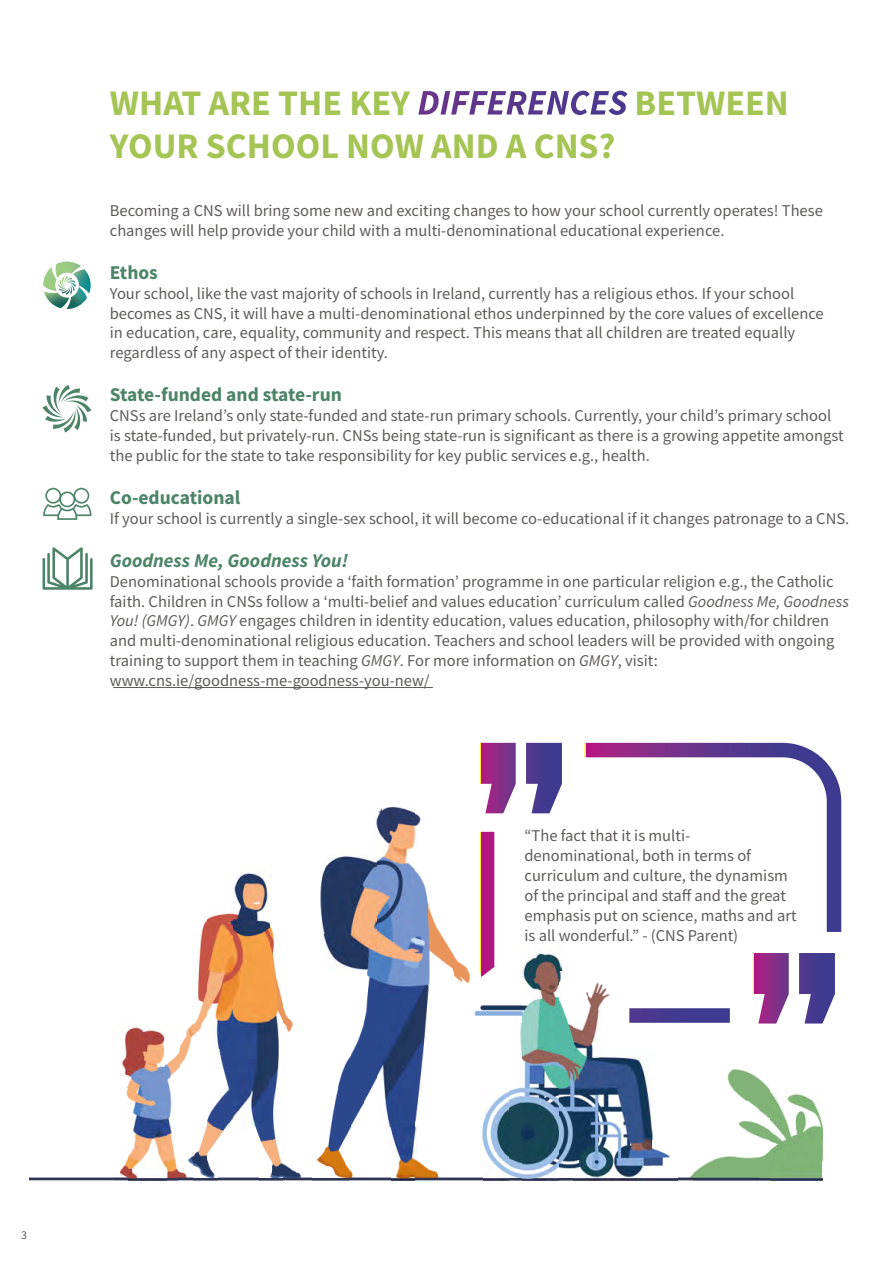
<style>
.page{position:relative;width:893px;height:1263px;background:#fff}
.page>*{position:absolute;margin:0;border:0;box-sizing:border-box;transform-origin:0 0}
.t1{font:700 36px/43.2px "Source Sans Pro";color:#a4c454}
.t2{font:700 19.5px "Source Sans Pro";color:#4c8467}
.t3{font:italic 700 19.5px "Source Sans Pro";color:#4c8467}
.t4{font:16.5px/19.8px "Source Sans Pro";color:#5f5a5a}
.t5{font:12px "Source Sans Pro";color:#5f5a5a}
.s1{font-style:italic;color:#fff}
.s2{font-style:italic}
</style>
<div class="page">
<hr style="left:113px;top:687px;width:320px;height:1px;background:#5f5a5a">
<svg style="left:43px;top:488px;width:49px;height:32px"></svg>
<svg style="left:43px;top:385px;width:48px;height:47px"></svg>
<img style="left:376px;top:808px;width:40px;height:320px">
<img style="left:415px;top:808px;width:6px;height:21px">
<img style="left:323px;top:854px;width:54px;height:118px">
<img style="left:232px;top:873px;width:39px;height:255px">
<img style="left:320px;top:867px;width:4px;height:66px">
<img style="left:415px;top:867px;width:15px;height:262px">
<img style="left:206px;top:913px;width:26px;height:136px">
<img style="left:429px;top:906px;width:12px;height:79px">
<img style="left:193px;top:921px;width:13px;height:115px">
<img style="left:271px;top:927px;width:13px;height:253px">
<img style="left:441px;top:935px;width:14px;height:42px">
<img style="left:455px;top:957px;width:13px;height:26px">
<img style="left:521px;top:1023px;width:39px;height:157px">
<img style="left:468px;top:958px;width:12px;height:25px">
<img style="left:363px;top:971px;width:14px;height:144px">
<img style="left:284px;top:1009px;width:9px;height:23px">
<img style="left:474px;top:1010px;width:6px;height:6px">
<img style="left:560px;top:1023px;width:13px;height:157px">
<img style="left:573px;top:1023px;width:27px;height:157px">
<img style="left:122px;top:1026px;width:44px;height:51px">
<img style="left:180px;top:1024px;width:13px;height:41px">
<img style="left:351px;top:1023px;width:13px;height:104px">
<img style="left:520px;top:1024px;width:1px;height:23px">
<img style="left:166px;top:1050px;width:14px;height:130px">
<img style="left:219px;top:1049px;width:13px;height:88px">
<img style="left:337px;top:1055px;width:14px;height:125px">
<img style="left:600px;top:1057px;width:53px;height:123px">
<img style="left:727px;top:1069px;width:30px;height:19px">
<img style="left:126px;top:1075px;width:41px;height:105px">
<img style="left:509px;top:1087px;width:12px;height:93px">
<img style="left:757px;top:1077px;width:13px;height:103px">
<img style="left:126px;top:1088px;width:1px;height:15px">
<img style="left:206px;top:1101px;width:13px;height:79px">
<img style="left:324px;top:1088px;width:14px;height:92px">
<img style="left:481px;top:1091px;width:28px;height:89px">
<img style="left:732px;top:1088px;width:26px;height:13px">
<img style="left:770px;top:1090px;width:53px;height:90px">
<img style="left:745px;top:1101px;width:13px;height:40px">
<img style="left:193px;top:1128px;width:13px;height:52px">
<img style="left:738px;top:1120px;width:7px;height:10px">
<img style="left:256px;top:1128px;width:16px;height:12px">
<img style="left:389px;top:1128px;width:27px;height:52px">
<img style="left:259px;top:1140px;width:13px;height:40px">
<img style="left:311px;top:1151px;width:13px;height:29px">
<img style="left:652px;top:1140px;width:26px;height:40px">
<img style="left:114px;top:1154px;width:13px;height:26px">
<img style="left:179px;top:1154px;width:14px;height:26px">
<img style="left:284px;top:1164px;width:13px;height:16px">
<img style="left:415px;top:1154px;width:14px;height:26px">
<img style="left:692px;top:1154px;width:66px;height:26px">
<img style="left:29px;top:1177px;width:85px;height:3px">
<img style="left:218px;top:1166px;width:41px;height:14px">
<img style="left:297px;top:1172px;width:14px;height:8px">
<img style="left:350px;top:1166px;width:40px;height:14px">
<img style="left:429px;top:1166px;width:53px;height:14px">
<img style="left:678px;top:1175px;width:14px;height:5px">
<img style="left:43px;top:261px;width:48px;height:48px">
<img style="left:58px;top:276px;width:18px;height:19px">
<svg style="left:480px;top:832px;width:250px;height:191px"></svg>
<svg style="left:584px;top:743px;width:257px;height:189px"></svg>
<svg style="left:480px;top:743px;width:82px;height:70px"></svg>
<svg style="left:753px;top:953px;width:82px;height:70px"></svg>
<svg style="left:43px;top:547px;width:50px;height:43px"></svg>
<h1 class="t1" style="left:110px;top:80px;width:680px">WHAT ARE THE KEY <span class="s1">DIFFERENCES</span> BETWEEN<br>YOUR SCHOOL NOW AND A CNS?</h1>
<p class="t4" style="left:110px;top:201px;width:715px">Becoming a CNS will bring some new and exciting changes to how your school currently operates! These changes will help provide your child with a multi-denominational educational experience.</p>
<p class="t2" style="left:110px;top:259px;width:50px">Ethos</p>
<p class="t4" style="left:110px;top:283px;width:715px">Your school, like the vast majority of schools in Ireland, currently has a religious ethos. If your school becomes as CNS, it will have a multi-denominational ethos underpinned by the core values of excellence in education, care, equality, community and respect. This means that all children are treated equally regardless of any aspect of their identity.</p>
<p class="t2" style="left:110px;top:382px;width:234px">State-funded and state-run</p>
<p class="t4" style="left:110px;top:406px;width:735px">CNSs are Ireland’s only state-funded and state-run primary schools. Currently, your child’s primary school is state-funded, but privately-run. CNSs being state-run is significant as there is a growing appetite amongst the public for the state to take responsibility for key public services e.g., health.</p>
<p class="t2" style="left:110px;top:484px;width:132px">Co-educational</p>
<p class="t4" style="left:110px;top:508px;width:741px">If your school is currently a single-sex school, it will become co-educational if it changes patronage to a CNS.</p>
<p class="t3" style="left:110px;top:547px;width:240px">Goodness Me, Goodness You!</p>
<p class="t4" style="left:110px;top:571px;width:741px">Denominational schools provide a ‘faith formation’ programme in one particular religion e.g., the Catholic faith. Children in CNSs follow a ‘multi-belief and values education’ curriculum called <span class="s2">Goodness Me, Goodness You! (GMGY)</span>. <span class="s2">GMGY</span> engages children in identity education, values education, philosophy with/for children and multi-denominational religious education. Teachers and school leaders will be provided with ongoing training to support them in teaching <span class="s2">GMGY</span>. For more information on <span class="s2">GMGY</span>, visit: www.cns.ie/goodness-me-goodness-you-new/</p>
<p class="t4" style="left:524px;top:826px;width:274px">“The fact that it is multi&shy;denominational, both in terms of curriculum and culture, the dynamism of the principal and staff and the great emphasis put on science, maths and art is all wonderful.” - (CNS Parent)</p>
<p class="t5" style="left:21px;top:1227px;width:7px">3</p>
</div>
